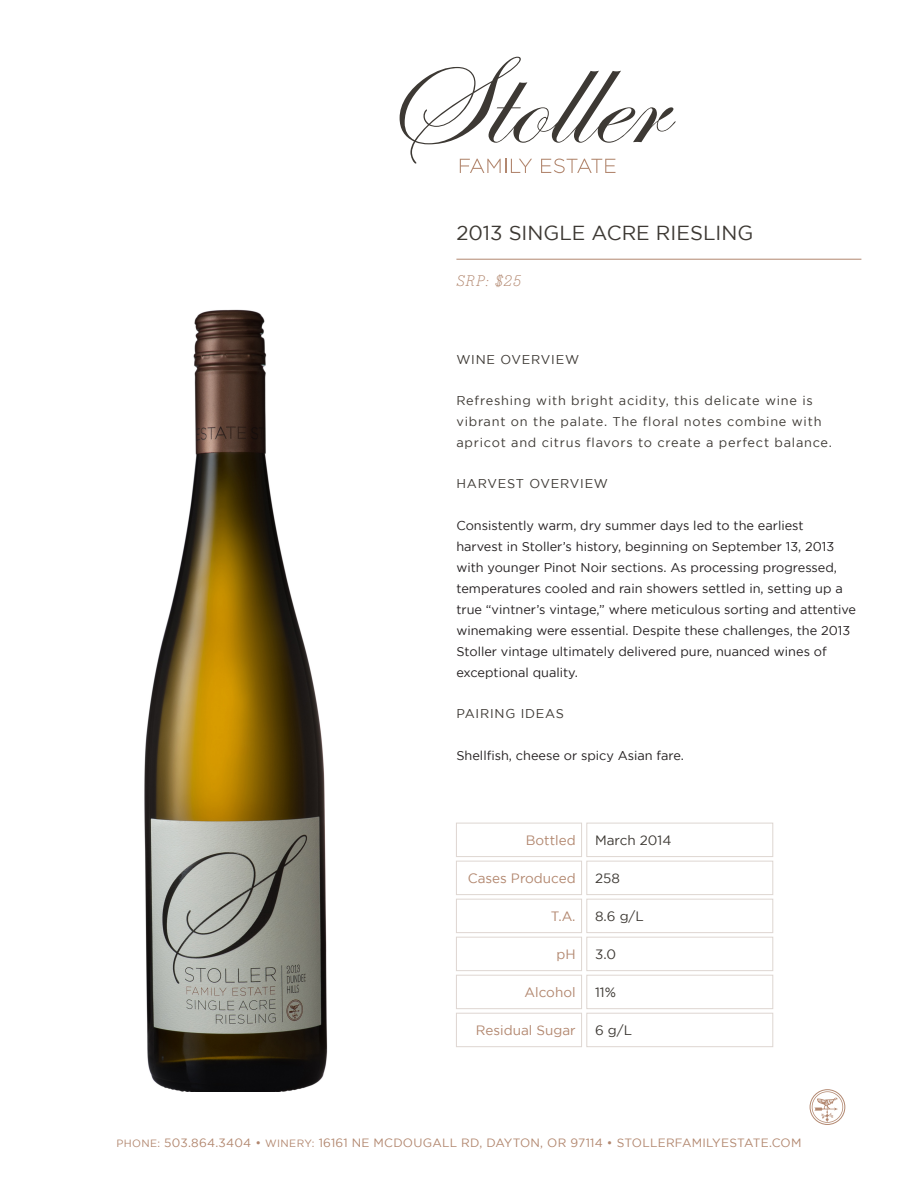
<style>
.page{position:relative;width:918px;height:1188px;background:#fff}
.page>*{position:absolute;margin:0;border:0;box-sizing:border-box;transform-origin:0 0}
.Wine_Name_Header_Blk{font:20.25px "Gotham";color:#3d3934}
.Wine_Location_gold{font:italic 300 15px "Bodoni Egyptian Pro";color:#b2876f}
.Wine_Info_Chart_GOLD{font:13.5px "Gotham";color:#b2876f}
.Wine_Info_Chart_BLAC{font:13.5px "Gotham";color:#3d3934}
.SUBHEAD_all_caps{font:12.75px/21.1px "Gotham";color:#231f20}
.SUBHEAD_all_caps-2{font:12.75px/21px "Gotham";letter-spacing:.06em;color:#3d3934}
.Contact_Info_Text{font:12px "Gotham";letter-spacing:.02em;color:#b2876f}
.s1{font-size:10.5px}
</style>
<div class="page">
<svg style="left:400px;top:57px;width:276px;height:116px"></svg>
<svg style="left:810px;top:1089px;width:35px;height:36px"></svg>
<hr style="left:456px;top:259px;width:405px;height:1px;background:#b2876f">
<div style="left:456px;top:823px;width:126px;height:34px;border:1px solid #ded6d1"></div>
<div style="left:586px;top:823px;width:187px;height:34px;border:1px solid #ded6d1"></div>
<div style="left:456px;top:937px;width:126px;height:34px;border:1px solid #ded6d1"></div>
<div style="left:586px;top:937px;width:187px;height:34px;border:1px solid #ded6d1"></div>
<div style="left:456px;top:861px;width:126px;height:34px;border:1px solid #ded6d1"></div>
<div style="left:586px;top:861px;width:187px;height:34px;border:1px solid #ded6d1"></div>
<div style="left:456px;top:975px;width:126px;height:34px;border:1px solid #ded6d1"></div>
<div style="left:586px;top:975px;width:187px;height:34px;border:1px solid #ded6d1"></div>
<div style="left:456px;top:899px;width:126px;height:34px;border:1px solid #ded6d1"></div>
<div style="left:586px;top:899px;width:187px;height:34px;border:1px solid #ded6d1"></div>
<img style="left:144px;top:309px;width:184px;height:783px">
<div style="left:456px;top:1013px;width:126px;height:34px;border:1px solid #ded6d1"></div>
<div style="left:586px;top:1013px;width:187px;height:34px;border:1px solid #ded6d1"></div>
<p class="Wine_Name_Header_Blk" style="left:456px;top:221px;width:298px">2013 SINGLE ACRE RIESLING</p>
<p class="Wine_Location_gold" style="left:456px;top:272px;width:66px">SRP: $25</p>
<p class="SUBHEAD_all_caps-2" style="left:456px;top:349px;width:124px">WINE OVERVIEW</p>
<p class="SUBHEAD_all_caps-2" style="left:456px;top:390px;width:377px">Refreshing with bright acidity, this delicate wine is vibrant on the palate. The floral notes combine with apricot and citrus flavors to create a perfect balance.</p>
<p class="SUBHEAD_all_caps-2" style="left:456px;top:473px;width:153px">HARVEST OVERVIEW</p>
<p class="SUBHEAD_all_caps" style="left:456px;top:514px;width:401px">Consistently warm, dry summer days led to the earliest<br>harvest in Stoller’s history, beginning on September 13, 2013 with younger Pinot Noir sections. As processing progressed, temperatures cooled and rain showers settled in, setting up a true “vintner’s vintage,” where meticulous sorting and attentive winemaking were essential. Despite these challenges, the 2013<br>Stoller vintage ultimately delivered pure, nuanced wines of exceptional quality.</p>
<p class="SUBHEAD_all_caps-2" style="left:456px;top:703px;width:109px">PAIRING IDEAS</p>
<p class="SUBHEAD_all_caps" style="left:456px;top:744px;width:229px">Shellfish, cheese or spicy Asian fare.</p>
<p class="Wine_Info_Chart_GOLD" style="left:526px;top:833px;width:51px">Bottled</p>
<p class="Wine_Info_Chart_BLAC" style="left:595px;top:833px;width:78px">March 2014</p>
<p class="Wine_Info_Chart_GOLD" style="left:468px;top:871px;width:109px">Cases Produced</p>
<p class="Wine_Info_Chart_BLAC" style="left:595px;top:871px;width:26px">258</p>
<p class="Wine_Info_Chart_GOLD" style="left:551px;top:909px;width:26px">T.A.</p>
<p class="Wine_Info_Chart_BLAC" style="left:595px;top:909px;width:50px">8.6 g/L</p>
<p class="Wine_Info_Chart_GOLD" style="left:556px;top:947px;width:21px">pH</p>
<p class="Wine_Info_Chart_BLAC" style="left:595px;top:947px;width:22px">3.0</p>
<p class="Wine_Info_Chart_GOLD" style="left:525px;top:985px;width:53px">Alcohol</p>
<p class="Wine_Info_Chart_BLAC" style="left:595px;top:985px;width:22px">11%</p>
<p class="Wine_Info_Chart_GOLD" style="left:476px;top:1023px;width:101px">Residual Sugar</p>
<p class="Wine_Info_Chart_BLAC" style="left:595px;top:1023px;width:38px">6 g/L</p>
<p class="Contact_Info_Text" style="left:117px;top:1136px;width:686px"><span class="s1">PHONE:</span> 503.864.3404 • <span class="s1">WINERY:</span> 16161 NE MCDOUGALL RD, DAYTON, OR 97114 • STOLLERFAMILYESTATE.COM</p>
</div>
